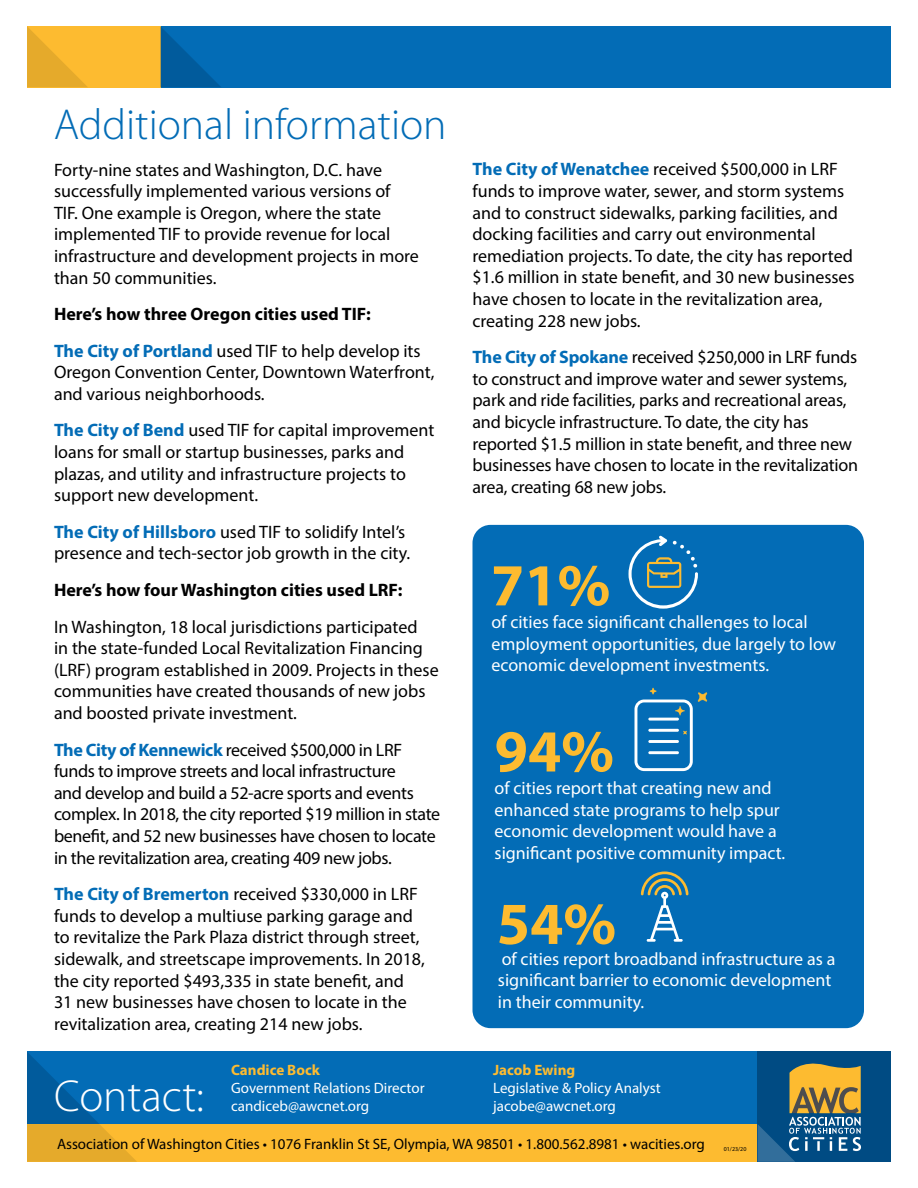
<style>
.page{position:relative;width:918px;height:1188px;background:#fff}
.page>*{position:absolute;margin:0;border:0;box-sizing:border-box;transform-origin:0 0}
.t1{font:700 60px "Myriad Pro";color:#fdbb30}
.t2{font:300 45px "Myriad Pro";color:#fff}
.t3{font:300 43.5px "Myriad Pro";color:#036cb6}
.t4{font:18px/21.6px "Myriad Pro";color:#000}
.t5{font:18px/21.6px "Myriad Pro";color:#fff}
.t6{font:18px/21.6px "Myriad Pro";letter-spacing:-.02em;color:#000}
.t7{font:700 18px/36.6px "Myriad Pro";color:#000}
.t8{font:15px "Myriad Pro";color:#000}
.t9{font:15px/18px "Myriad Pro";color:#fff}
.t10{font:700 15px "Myriad Pro";color:#fdbb30}
.t11{font:6px "Myriad Pro";color:#000}
.s1{color:#036cb6}
.s2{font-weight:400}
.s3{font-weight:700;color:#036cb6}
</style>
<div class="page">
<div style="left:472px;top:525px;width:392px;height:503px;background:#036cb6;border-radius:18px"></div>
<div style="left:158px;top:26px;width:733px;height:61px;background:#036cb6"></div>
<div style="left:27px;top:26px;width:133px;height:61px;background:#fdbb30"></div>
<svg style="left:27px;top:27px;width:60px;height:60px"></svg>
<svg style="left:160px;top:26px;width:61px;height:61px"></svg>
<div style="left:27px;top:1052px;width:733px;height:110px;background:#036cb6"></div>
<div style="left:27px;top:1124px;width:733px;height:38px;background:#fdbb30"></div>
<div style="left:758px;top:1052px;width:133px;height:110px;background:#004b83"></div>
<svg style="left:27px;top:1052px;width:110px;height:110px"></svg>
<svg style="left:758px;top:1063px;width:103px;height:99px"></svg>
<svg style="left:641px;top:872px;width:48px;height:70px"></svg>
<svg style="left:635px;top:688px;width:72px;height:83px"></svg>
<svg style="left:629px;top:536px;width:69px;height:73px"></svg>
<h3 class="t3" style="left:54px;top:101px;width:394px">Additional information</h3>
<p class="t4" style="left:54px;top:158px;width:366px">Forty-nine states and Washington, D.C. have successfully implemented various versions of TIF. One example is Oregon, where the state implemented TIF to provide revenue for local infrastructure and development projects in more than 50 communities.</p>
<p class="t7" style="left:54px;top:295px;width:368px">Here’s how three Oregon cities used TIF:<br><span class="s1">The City of Portland</span> <span class="s2">used TIF to help develop its</span></p>
<p class="t4" style="left:54px;top:361px;width:382px">Oregon Convention Center, Downtown Waterfront, and various neighborhoods.</p>
<p class="t4" style="left:54px;top:419px;width:382px"><span class="s3">The City of Bend</span> used TIF for capital improvement loans for small or startup businesses, parks and plazas, and utility and infrastructure projects to support new development.</p>
<p class="t4" style="left:54px;top:521px;width:358px"><span class="s3">The City of Hillsboro</span> used TIF to solidify Intel’s presence and tech-sector job growth in the city.</p>
<p class="t7" style="left:54px;top:571px;width:350px">Here’s how four Washington cities used LRF:</p>
<p class="t4" style="left:54px;top:616px;width:386px">In Washington, 18 local jurisdictions participated<br>in the state-funded Local Revitalization Financing (LRF) program established in 2009. Projects in these communities have created thousands of new jobs and boosted private investment.</p>
<p class="t6" style="left:54px;top:739px;width:388px"><span class="s3">The City of Kennewick</span> received $500,000 in LRF funds to improve streets and local infrastructure<br>and develop and build a 52-acre sports and events complex. In 2018, the city reported $19 million in state benefit, and 52 new businesses have chosen to locate in the revitalization area, creating 409 new jobs.</p>
<p class="t4" style="left:54px;top:883px;width:372px"><span class="s3">The City of Bremerton</span> received $330,000 in LRF funds to develop a multiuse parking garage and to revitalize the Park Plaza district through street, sidewalk, and streetscape improvements. In 2018, the city reported $493,335 in state benefit, and 31 new businesses have chosen to locate in the revitalization area, creating 214 new jobs.</p>
<p class="t4" style="left:472px;top:158px;width:384px"><span class="s3">The City of Wenatchee</span> received $500,000 in LRF funds to improve water, sewer, and storm systems and to construct sidewalks, parking facilities, and docking facilities and carry out environmental remediation projects. To date, the city has reported $1.6 million in state benefit, and 30 new businesses have chosen to locate in the revitalization area, creating 228 new jobs.</p>
<p class="t4" style="left:472px;top:346px;width:387px"><span class="s3">The City of Spokane</span> received $250,000 in LRF funds to construct and improve water and sewer systems, park and ride facilities, parks and recreational areas, and bicycle infrastructure. To date, the city has reported $1.5 million in state benefit, and three new businesses have chosen to locate in the revitalization area, creating 68 new jobs.</p>
<h1 class="t1" style="left:491px;top:546px;width:121px">71%</h1>
<p class="t5" style="left:491px;top:611px;width:346px">of cities face significant challenges to local employment opportunities, due largely to low economic development investments.</p>
<h1 class="t1" style="left:495px;top:712px;width:121px">94%</h1>
<p class="t5" style="left:495px;top:777px;width:292px">of cities report that creating new and enhanced state programs to help spur economic development would have a significant positive community impact.</p>
<h1 class="t1" style="left:497px;top:885px;width:121px">54%</h1>
<p class="t5" style="left:498px;top:948px;width:339px">of cities report broadband infrastructure as a significant barrier to economic development in their community.</p>
<p class="t10" style="left:231px;top:1060px;width:90px">Candice Bock</p>
<p class="t9" style="left:231px;top:1079px;width:195px">Government Relations Director candiceb@awcnet.org</p>
<p class="t10" style="left:493px;top:1060px;width:84px">Jacob Ewing</p>
<p class="t9" style="left:493px;top:1079px;width:169px">Legislative &amp; Policy Analyst</p>
<h2 class="t2" style="left:54px;top:1072px;width:152px">Contact:</h2>
<p class="t9" style="left:493px;top:1097px;width:124px">jacobe@awcnet.org</p>
<p class="t8" style="left:57px;top:1134px;width:649px">Association of Washington Cities • 1076 Franklin St SE, Olympia, WA 98501 • 1.800.562.8981 • wacities.org</p>
<p class="t11" style="left:724px;top:1145px;width:24px">01/23/20</p>
</div>
